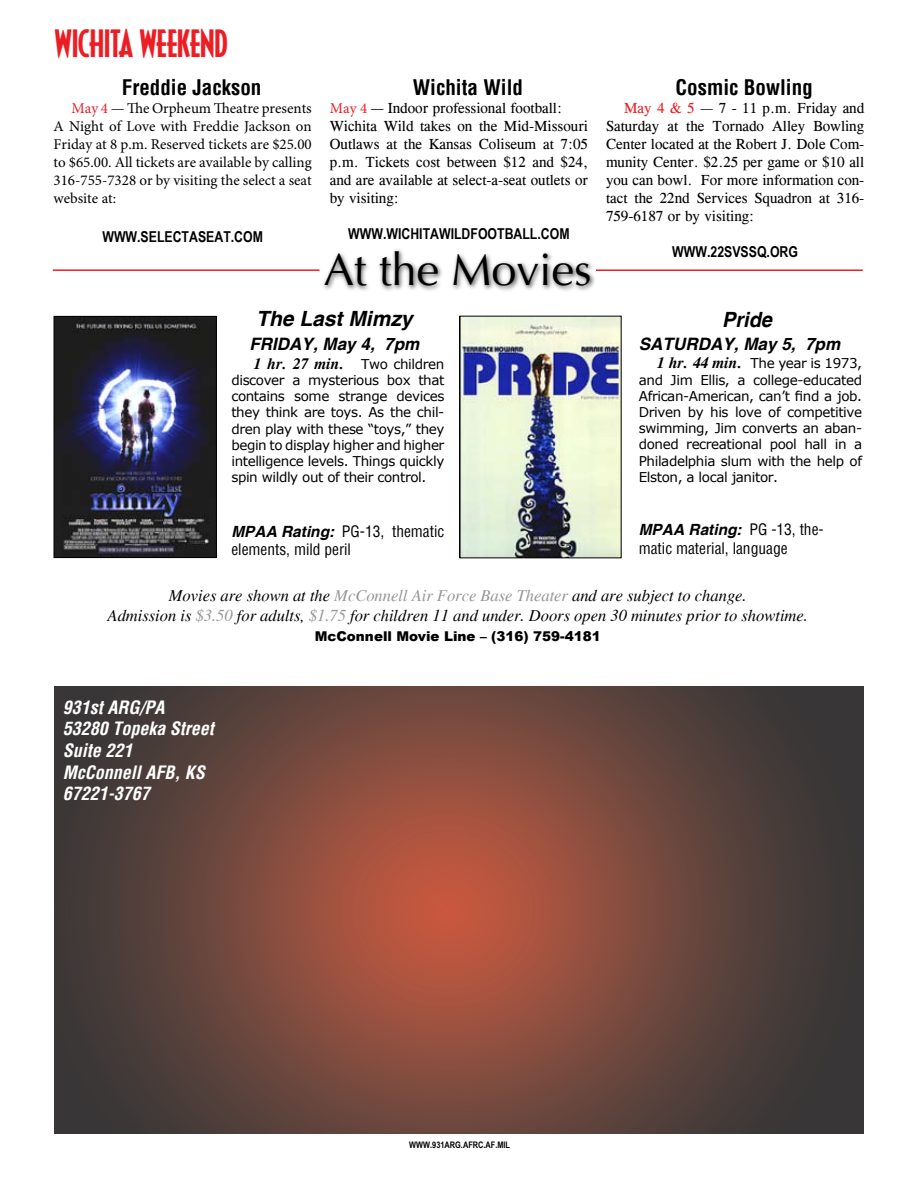
<style>
.page{position:relative;width:918px;height:1188px;background:#fff}
.page>*{position:absolute;margin:0;border:0;box-sizing:border-box;transform-origin:0 0}
.t1{font:45px "Optima";color:#000}
.t2{font:36px "Decotura ICG";letter-spacing:-.01em;color:#ec1e24}
.t3{font:700 condensed 21px "Helvetica";color:#000}
.t4{font:italic 700 21px "Helvetica";color:#000}
.t5{font:italic 700 21px "Helvetica";color:#000;scale:.95 1}
.t6{font:italic 700 condensed 18px/21.6px "Helvetica";color:#fff}
.t7{font:italic 700 17.1px "Helvetica";color:#000}
.t8{font:italic 16.5px/19.8px "Times";color:#000;text-align:center}
.t9{font:condensed 15.45px/18.6px "Helvetica";color:#000}
.t10{font:15px/18px "Cg Times";color:#000}
.t11{font:15px/18px "Minion Pro";color:#000;text-align:justify}
.t12{font:700 15px "Arial Narrow";color:#000}
.t13{font:13.5px/16.2px "MS Reference Sans Serif";letter-spacing:-.03em;color:#000;text-align:justify}
.t14{font:900 13.5px "Arial";color:#000}
.t15{font:700 9px "Arial Narrow";color:#000}
.s1{color:#eb1d25}
.s2{font-family:"Cg Times"}
.s3{font-family:"Minion Pro";color:#ec1e24}
.s4{font-family:"Minion Pro"}
.s5{color:#ec1e24}
.s6{font-family:"Cg Times";font-weight:700;font-style:italic;font-size:15.45px}
.s7{font-weight:700;font-style:italic;font-stretch:normal}
.s8{color:#939598}
</style>
<div class="page">
<hr style="left:53px;top:269px;width:267px;height:2px;background:#ec1e24">
<div style="left:322px;top:248px;width:275px;height:44px;background:#000;opacity:.83"></div>
<hr style="left:596px;top:269px;width:267px;height:2px;background:#ec1e24">
<img style="left:54px;top:686px;width:809px;height:448px">
<img style="left:462px;top:318px;width:158px;height:238px">
<img style="left:56px;top:318px;width:159px;height:238px">
<div style="left:54px;top:316px;width:163px;height:242px;border:1px solid #000"></div>
<h2 class="t2" style="left:55px;top:21px;width:175px">WICHITA WEEKEND</h2>
<h3 class="t3" style="left:122px;top:73px;width:141px">Freddie Jackson</h3>
<p class="t11" style="left:54px;top:100px;width:260px;text-indent:18px"><span class="s1">May 4</span> <span class="s2">—</span> The Orpheum Theatre presents A Night of Love with Freddie Jackson on Friday at 8 p.m. Reserved tickets are $25.00 to $65.00. All tickets are available by calling 316-755-7328 or by visiting the select a seat website at:</p>
<p class="t12" style="left:102px;top:226px;width:160px">WWW.SELECTASEAT.COM</p>
<h3 class="t3" style="left:413px;top:73px;width:112px">Wichita Wild</h3>
<p class="t10" style="left:330px;top:99px;width:260px"><span class="s3">May 4</span> <span class="s4">—</span> Indoor professional football:<br>Wichita Wild takes on the Mid-Missouri Outlaws at the Kansas Coliseum at 7:05 p.m. Tickets cost between $12 and $24, and are available at select-a-seat outlets or by visiting:</p>
<p class="t12" style="left:348px;top:222px;width:221px">WWW.WICH ITAWILDFOOTBALL.COM</p>
<h1 class="t1" style="left:324px;top:241px;width:269px">At the Movies</h1>
<h3 class="t3" style="left:676px;top:73px;width:139px">Cosmic Bowling</h3>
<p class="t10" style="left:606px;top:99px;width:260px;text-align:justify;text-indent:18px"><span class="s5">May 4 &amp; 5</span> — 7 - 11 p.m. Friday and Saturday at the Tornado Alley Bowling Center located at the Robert J. Dole Com&shy;munity Center. $2.25 per game or $10 all you can bowl. For more information con&shy;tact the 22nd Services Squadron at 316- 759-6187 or by visiting:</p>
<p class="t12" style="left:672px;top:240px;width:127px">WWW.22SVSSQ.ORG</p>
<h3 class="t4" style="left:256px;top:306px;width:158px">The Last Mimzy</h3>
<h3 class="t5" style="left:722px;top:307px;width:54px">Pride</h3>
<p class="t7" style="left:639px;top:333px;width:203px">SATURDAY, May 5, 7pm</p>
<p class="t13" style="left:639px;top:355px;width:225px;text-indent:18px"><span class="s6">1 hr. 44 min.</span> The year is 1973, and Jim Ellis, a college-educated African-American, can’t find a job.<br>Driven by his love of competitive swimming, Jim converts an aban&shy;doned recreational pool hall in a Philadelphia slum with the help of Elston, a local janitor.</p>
<p class="t7" style="left:249px;top:334px;width:172px">FRIDAY, May 4, 7pm</p>
<p class="t13" style="left:231px;top:355px;width:215px;text-indent:22px"><span class="s6">1 hr. 27 min.</span> Two children discover a mysterious box that contains some strange devices they think are toys. As the chil&shy;dren play with these “toys,” they begin to display higher and higher intelligence levels. Things quickly spin wildly out of their control.</p>
<p class="t9" style="left:231px;top:522px;width:215px"><span class="s7">MPAA Rating:</span> PG-13, thematic elements, mild peril</p>
<p class="t9" style="left:639px;top:520px;width:186px"><span class="s7">MPAA Rating:</span> PG -13, the&shy;matic material, language</p>
<p class="t8" style="left:108px;top:586px;width:702px">Movies are shown at the <span class="s8">McConnell Air Force Base Theater</span> and are subject to change.<br>Admission is <span class="s8">$3.50</span> for adults, <span class="s8">$1.75</span> for children 11 and under. Doors open 30 minutes prior to showtime.</p>
<p class="t14" style="left:315px;top:626px;width:288px">McConnell Movie Line – (316) 759-4181</p>
<h3 class="t6" style="left:63px;top:696px;width:153px">931st ARG/PA<br>53280 Topeka Street<br>Suite 221<br>McConnell AFB, KS<br>67221-3767</h3>
<p class="t15" style="left:409px;top:1138px;width:102px">WWW.931ARG .AFRC.AF.MIL</p>
</div>
